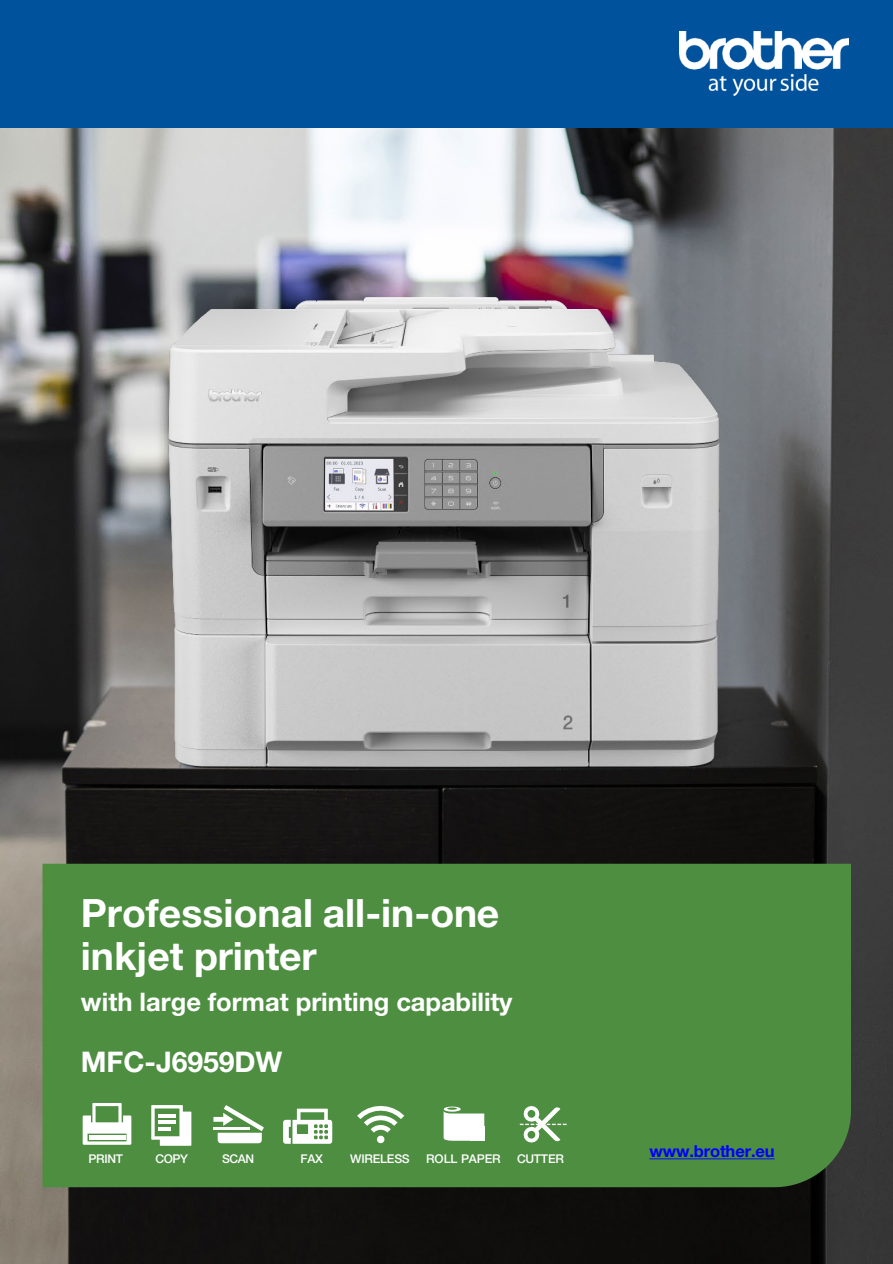
<style>
.page{position:relative;width:893px;height:1264px;background:#fff}
.page>*{position:absolute;margin:0;border:0;box-sizing:border-box;transform-origin:0 0}
.t1{font:700 39px/43.3px "Helvetica Neue LTW1 G";color:#fff}
.t2{font:700 28.5px "Helvetica Neue LTW1 G";letter-spacing:-.005em;color:#fff}
.t3{font:700 25.5px "Helvetica Neue LTW1 G";color:#fff}
.t4{font:700 16.5px "Helvetica Neue LTW1 G";letter-spacing:-.01em;color:#00f}
.t5{font:500 12px "Helvetica Neue LTW1 G";letter-spacing:-.02em;color:#fff}
</style>
<div class="page">
<img style="left:0;top:128px;width:892px;height:1135px">
<div style="left:42px;top:863px;width:808px;height:323px;background:#4d8e41"></div>
<svg style="left:649px;top:1158px;width:125px;height:1px"></svg>
<div style="left:0;top:0;width:892px;height:128px;background:#00529c"></div>
<img style="left:679px;top:31px;width:169px;height:64px">
<svg style="left:83px;top:1102px;width:48px;height:42px"></svg>
<svg style="left:151px;top:1104px;width:40px;height:41px"></svg>
<svg style="left:213px;top:1104px;width:51px;height:38px"></svg>
<svg style="left:283px;top:1108px;width:49px;height:35px"></svg>
<svg style="left:357px;top:1105px;width:47px;height:37px"></svg>
<svg style="left:443px;top:1106px;width:41px;height:34px"></svg>
<div style="left:470px;top:1125px;width:14px;height:15px;background:#fff"></div>
<svg style="left:519px;top:1105px;width:47px;height:37px"></svg>
<p class="t1" style="left:81px;top:891px;width:420px">Professional all-in-one inkjet printer</p>
<p class="t3" style="left:81px;top:985px;width:433px">with large format printing capability</p>
<p class="t2" style="left:81px;top:1043px;width:203px">MFC-J6959DW</p>
<p class="t5" style="left:88px;top:1150px;width:36px">PRINT</p>
<p class="t5" style="left:155px;top:1150px;width:34px">COPY</p>
<p class="t5" style="left:222px;top:1150px;width:34px">SCAN</p>
<p class="t5" style="left:300px;top:1150px;width:24px">FAX</p>
<p class="t5" style="left:350px;top:1150px;width:61px">WIRELESS</p>
<p class="t5" style="left:426px;top:1150px;width:76px">ROLL PAPER</p>
<p class="t5" style="left:517px;top:1150px;width:48px">CUTTER</p>
<p class="t4" style="left:649px;top:1140px;width:127px">www.brother.eu</p>
</div>
